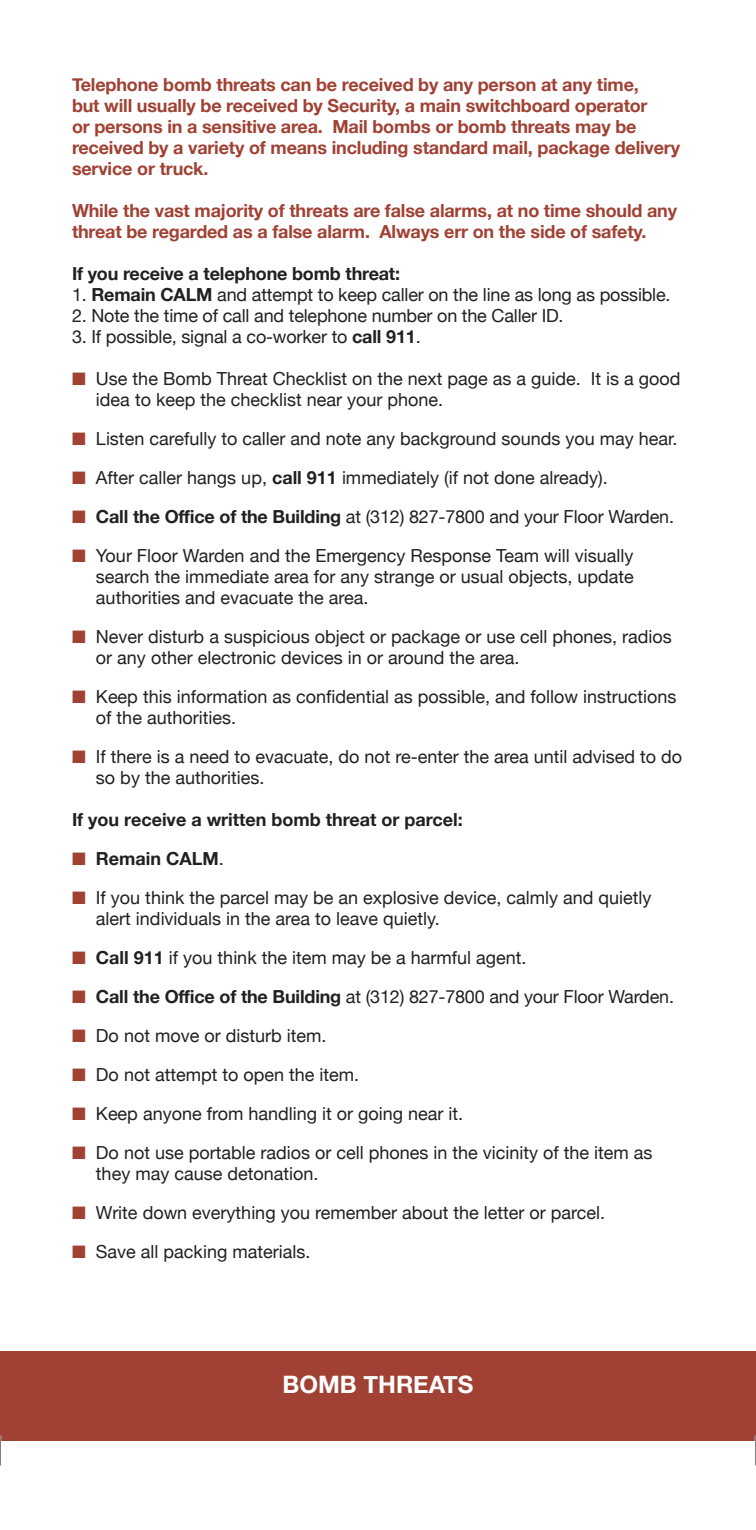
<style>
.page{position:relative;width:756px;height:1530px;background:#fff}
.page>*{position:absolute;margin:0;border:0;box-sizing:border-box;transform-origin:0 0}
.t1{font:700 24px "Helvetica Neue";color:#fff}
.t2{font:18px/21px "Helvetica Neue";color:#231f20}
.t3{font:700 18px/21px "Helvetica Neue";letter-spacing:-.01em;color:#a04134}
.t4{font:700 18px "Helvetica Neue";color:#231f20}
.s1{font-weight:700}
.s2{color:#a04134}
.s3{font-weight:400}
</style>
<div class="page">
<div style="left:0;top:1352px;width:756px;height:90px;background:#a04134"></div>
<hr style="left:0;top:1436px;width:1px;height:30px;background:#000">
<hr style="left:755px;top:1436px;width:1px;height:30px;background:#000">
<p class="t3" style="left:72px;top:73px;width:610px">Telephone bomb threats can be received by any person at any time,<br>but will usually be received by Security, a main switchboard operator<br>or persons in a sensitive area. Mail bombs or bomb threats may be received by a variety of means including standard mail, package delivery service or truck.</p>
<p class="t3" style="left:72px;top:199px;width:607px">While the vast majority of threats are false alarms, at no time should any threat be regarded as a false alarm. Always err on the side of safety.</p>
<p class="t4" style="left:72px;top:257px;width:330px">If you receive a telephone bomb threat:</p>
<p class="t2" style="left:72px;top:283px;width:600px">1. <span class="s1">Remain CALM</span> and attempt to keep caller on the line as long as possible.</p>
<p class="t2" style="left:72px;top:304px;width:493px">2. Note the time of call and telephone number on the Caller ID.</p>
<p class="t2" style="left:72px;top:325px;width:350px">3. If possible, signal a co-worker to <span class="s1">call 911</span>.</p>
<p class="t2" style="left:96px;top:367px;width:586px;text-indent:-24px"><span class="s2">■</span> Use the Bomb Threat Checklist on the next page as a guide. It is a good idea to keep the checklist near your phone.</p>
<p class="t2" style="left:72px;top:427px;width:607px"><span class="s2">■</span> Listen carefully to caller and note any background sounds you may hear.</p>
<p class="t2" style="left:72px;top:466px;width:537px"><span class="s2">■</span> After caller hangs up, <span class="s1">call 911</span> immediately (if not done already).</p>
<p class="t2" style="left:72px;top:505px;width:604px"><span class="s2">■</span> <span class="s1">Call the Office of the Building</span> at (312) 827-7800 and your Floor Warden.</p>
<p class="t2" style="left:96px;top:544px;width:539px;text-align:justify;text-indent:-24px"><span class="s2">■</span> Your Floor Warden and the Emergency Response Team will visually search the immediate area for any strange or usual objects, update authorities and evacuate the area.</p>
<p class="t2" style="left:96px;top:625px;width:577px;text-indent:-24px"><span class="s2">■</span> Never disturb a suspicious object or package or use cell phones, radios or any other electronic devices in or around the area.</p>
<p class="t2" style="left:96px;top:685px;width:582px;text-indent:-24px"><span class="s2">■</span> Keep this information as confidential as possible, and follow instructions of the authorities.</p>
<p class="t2" style="left:96px;top:745px;width:588px;text-indent:-24px"><span class="s2">■</span> If there is a need to evacuate, do not re-enter the area until advised to do so by the authorities.</p>
<p class="t4" style="left:72px;top:803px;width:392px">If you receive a written bomb threat or parcel:</p>
<p class="t4" style="left:72px;top:842px;width:153px"><span class="s2">■</span> Remain CALM<span class="s3">.</span></p>
<p class="t2" style="left:96px;top:886px;width:557px;text-indent:-24px"><span class="s2">■</span> If you think the parcel may be an explosive device, calmly and quietly alert individuals in the area to leave quietly.</p>
<p class="t2" style="left:72px;top:946px;width:456px"><span class="s2">■</span> <span class="s1">Call 911</span> if you think the item may be a harmful agent.</p>
<p class="t2" style="left:72px;top:985px;width:604px"><span class="s2">■</span> <span class="s1">Call the Office of the Building</span> at (312) 827-7800 and your Floor Warden.</p>
<p class="t2" style="left:72px;top:1024px;width:256px"><span class="s2">■</span> Do not move or disturb item.</p>
<p class="t2" style="left:72px;top:1063px;width:289px"><span class="s2">■</span> Do not attempt to open the item.</p>
<p class="t2" style="left:72px;top:1102px;width:393px"><span class="s2">■</span> Keep anyone from handling it or going near it.</p>
<p class="t2" style="left:96px;top:1141px;width:558px;text-indent:-24px"><span class="s2">■</span> Do not use portable radios or cell phones in the vicinity of the item as they may cause detonation.</p>
<p class="t2" style="left:72px;top:1201px;width:535px"><span class="s2">■</span> Write down everything you remember about the letter or parcel.</p>
<p class="t2" style="left:72px;top:1240px;width:240px"><span class="s2">■</span> Save all packing materials.</p>
<h1 class="t1" style="left:283px;top:1363px;width:192px">BOMB THREATS</h1>
</div>
